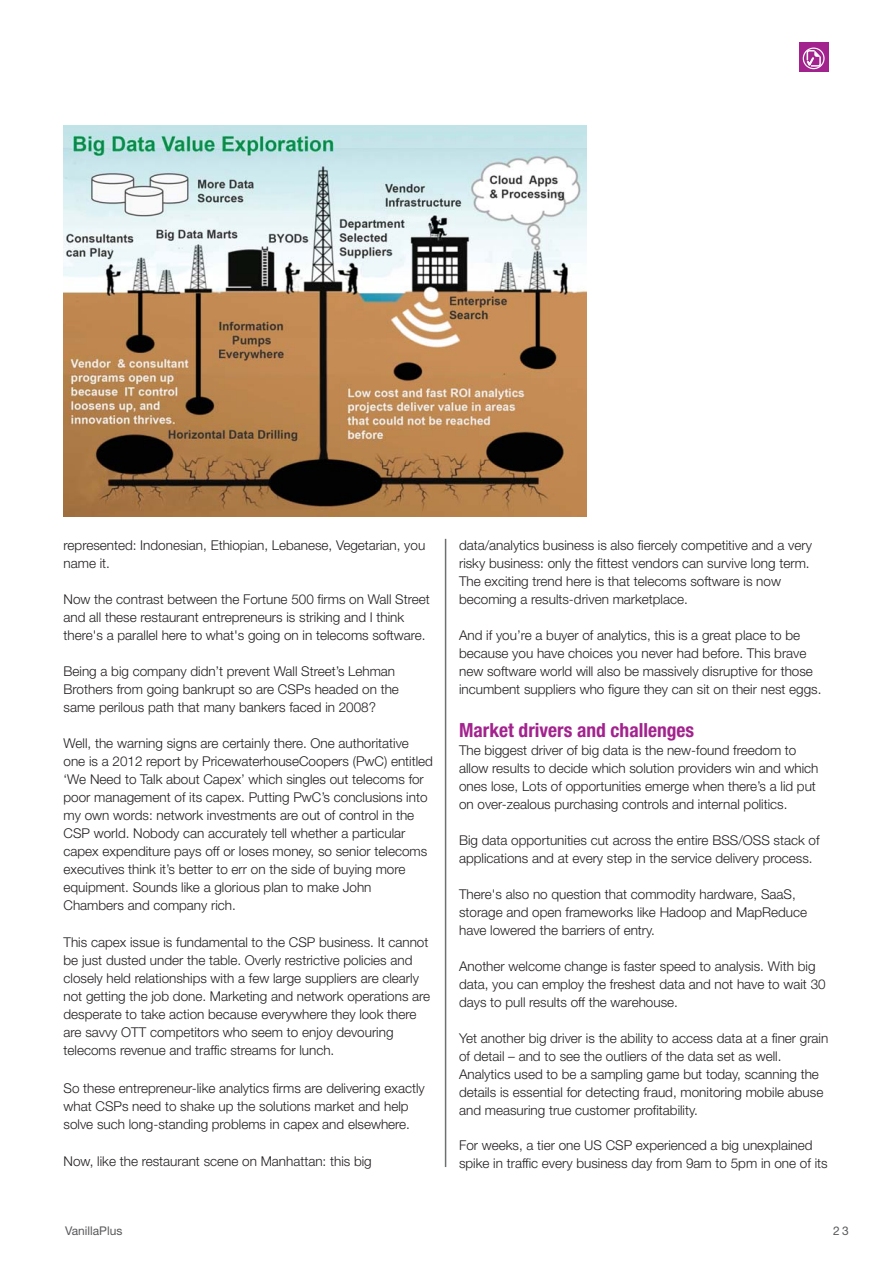
<style>
.page{position:relative;width:893px;height:1263px;background:#fff}
.page>*{position:absolute;margin:0;border:0;box-sizing:border-box;transform-origin:0 0}
.t1{font:700 condensed 19.5px "Helvetica Neue";color:#a3238e}
.t2{font:300 13.5px/18px "Helvetica Neue";color:#231f20}
.t3{font:12px "Helvetica Neue";color:#58595b}
</style>
<div class="page">
<div style="left:799px;top:43px;width:30px;height:29px;background:#a3238e"></div>
<div style="left:803px;top:48px;width:21px;height:21px;border:1px solid #fff;border-radius:50%"></div>
<svg style="left:805px;top:50px;width:16px;height:19px"></svg>
<hr style="left:445px;top:539px;width:1px;height:628px;background:#6d6f71">
<img style="left:64px;top:125px;width:523px;height:391px">
<p class="t2" style="left:64px;top:537px;width:363px">represented: Indonesian, Ethiopian, Lebanese, Vegetarian, you name it.</p>
<p class="t2" style="left:64px;top:591px;width:368px">Now the contrast between the Fortune 500 firms on Wall Street and all these restaurant entrepreneurs is striking and I think there's a parallel here to what's going on in telecoms software.</p>
<p class="t2" style="left:64px;top:663px;width:337px">Being a big company didn’t prevent Wall Street’s Lehman<br>Brothers from going bankrupt so are CSPs headed on the same perilous path that many bankers faced in 2008?</p>
<p class="t2" style="left:64px;top:735px;width:371px">Well, the warning signs are certainly there. One authoritative one is a 2012 report by PricewaterhouseCoopers (PwC) entitled ‘We Need to Talk about Capex’ which singles out telecoms for poor management of its capex. Putting PwC’s conclusions into my own words: network investments are out of control in the CSP world. Nobody can accurately tell whether a particular capex expenditure pays off or loses money, so senior telecoms executives think it’s better to err on the side of buying more equipment. Sounds like a glorious plan to make John Chambers and company rich.</p>
<p class="t2" style="left:64px;top:935px;width:368px">This capex issue is fundamental to the CSP business. It cannot be just dusted under the table. Overly restrictive policies and closely held relationships with a few large suppliers are clearly not getting the job done. Marketing and network operations are desperate to take action because everywhere they look there are savvy OTT competitors who seem to enjoy devouring telecoms revenue and traffic streams for lunch.</p>
<p class="t2" style="left:64px;top:1080px;width:363px">So these entrepreneur-like analytics firms are delivering exactly what CSPs need to shake up the solutions market and help solve such long-standing problems in capex and elsewhere.</p>
<p class="t2" style="left:64px;top:1154px;width:310px">Now, like the restaurant scene on Manhattan: this big</p>
<p class="t3" style="left:65px;top:1226px;width:59px">VanillaPlus</p>
<p class="t2" style="left:459px;top:537px;width:354px">data/analytics business is also fiercely competitive and a very risky business: only the fittest vendors can survive long term.<br>The exciting trend here is that telecoms software is now becoming a results-driven marketplace.</p>
<p class="t2" style="left:459px;top:627px;width:364px">And if you’re a buyer of analytics, this is a great place to be because you have choices you never had before. This brave new software world will also be massively disruptive for those incumbent suppliers who figure they can sit on their nest eggs.</p>
<h1 class="t1" style="left:459px;top:723px;width:237px">Market drivers and challenges</h1>
<p class="t2" style="left:459px;top:743px;width:361px">The biggest driver of big data is the new-found freedom to allow results to decide which solution providers win and which ones lose, Lots of opportunities emerge when there’s a lid put on over-zealous purchasing controls and internal politics.</p>
<p class="t2" style="left:459px;top:833px;width:362px">Big data opportunities cut across the entire BSS/OSS stack of applications and at every step in the service delivery process.</p>
<p class="t2" style="left:459px;top:887px;width:349px">There's also no question that commodity hardware, SaaS, storage and open frameworks like Hadoop and MapReduce have lowered the barriers of entry.</p>
<p class="t2" style="left:459px;top:959px;width:368px">Another welcome change is faster speed to analysis. With big data, you can employ the freshest data and not have to wait 30 days to pull results off the warehouse.</p>
<p class="t2" style="left:459px;top:1031px;width:371px">Yet another big driver is the ability to access data at a finer grain of detail – and to see the outliers of the data set as well.<br>Analytics used to be a sampling game but today, scanning the details is essential for detecting fraud, monitoring mobile abuse and measuring true customer profitability.</p>
<p class="t2" style="left:459px;top:1137px;width:370px">For weeks, a tier one US CSP experienced a big unexplained spike in traffic every business day from 9am to 5pm in one of its</p>
<p class="t3" style="left:833px;top:1226px;width:17px">23</p>
</div>
